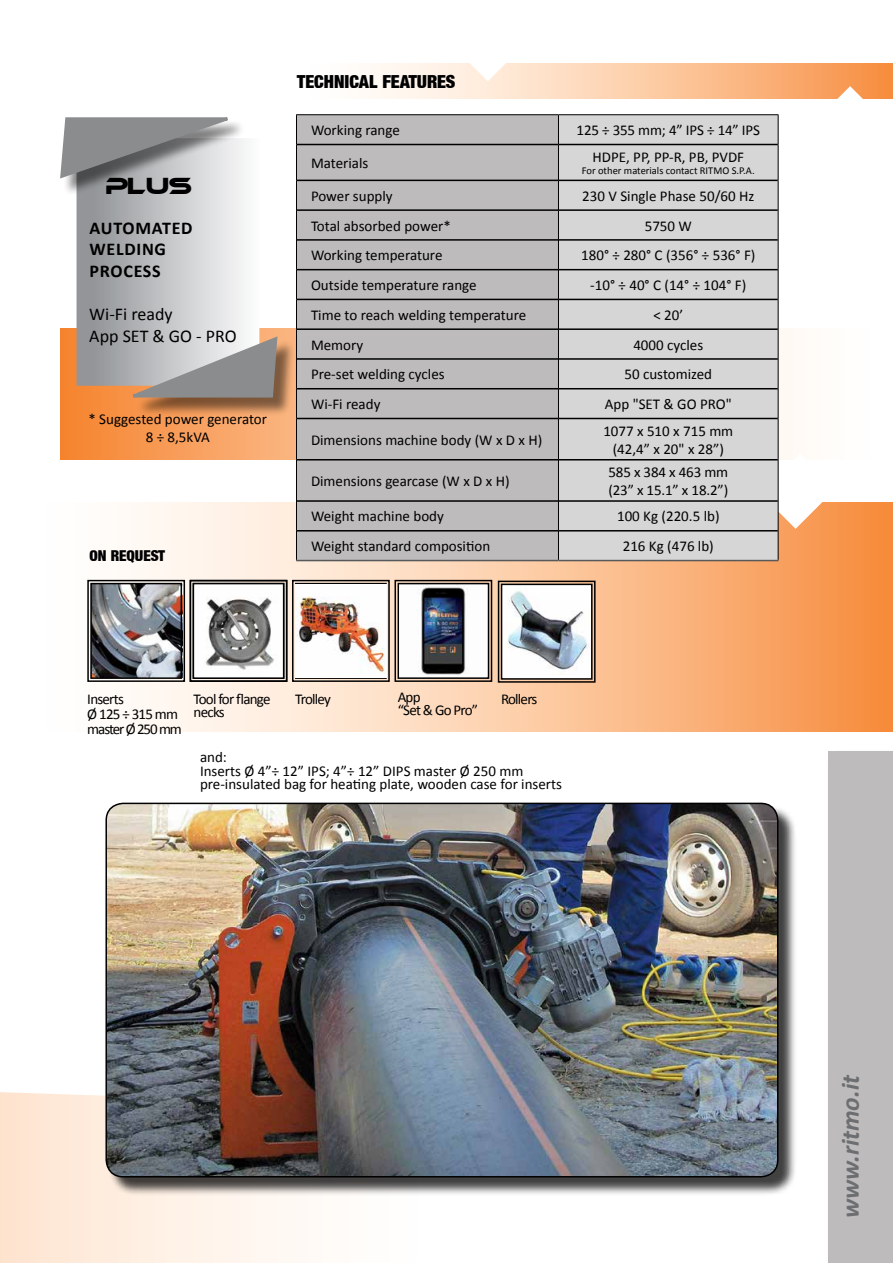
<style>
.page{position:relative;width:893px;height:1263px;background:#fff}
.page>*{position:absolute;margin:0;border:0;box-sizing:border-box;transform-origin:0 0}
.t1{font:italic 700 25.5px "Calibri";color:#6d6e71}
.t2{font:22.5px "Ethnocentric";color:#000}
.t3{font:700 18px/21.6px "Calibri";letter-spacing:.04em;color:#000}
.t4{font:18px/21.6px "Calibri";color:#000}
.t5{font:18px "Basic Sans Heavy SF Bold";color:#000}
.t6{font:15px/18px "Calibri";color:#000}
.t7{font:15px/15px "Calibri";letter-spacing:-.05em;color:#000}
.t8{font:15px "Basic Sans Heavy SF Bold";color:#000}
.t9{font:15px "Calibri";letter-spacing:-.055em;color:#000}
.t10{font:10.5px "Calibri";color:#000}
</style>
<div class="page">
<svg style="left:60px;top:328px;width:729px;height:131px;background:#f8a05f"></svg>
<svg style="left:135px;top:502px;width:758px;height:229px;background:#fbc094"></svg>
<svg style="left:0;top:1092px;width:298px;height:171px;background:#feecde"></svg>
<svg style="left:371px;top:64px;width:522px;height:35px;background:#fccca7"></svg>
<div style="left:826px;top:749px;width:67px;height:514px;background:#000;opacity:.5"></div>
<div style="left:829px;top:751px;width:64px;height:512px;background:#bdbbbb"></div>
<svg style="left:451px;top:63px;width:78px;height:19px"></svg>
<svg style="left:809px;top:85px;width:78px;height:14px"></svg>
<svg style="left:77px;top:196px;width:182px;height:190px;background:#bfc1c3"></svg>
<div style="left:136px;top:340px;width:159px;height:76px;background:#000;opacity:.5"></div>
<svg style="left:129px;top:334px;width:150px;height:66px;background:#aba8a5"></svg>
<div style="left:63px;top:120px;width:183px;height:76px;background:#000;opacity:.5"></div>
<svg style="left:60px;top:117px;width:171px;height:64px;background:#9b9d9e"></svg>
<img style="left:87px;top:579px;width:509px;height:104px">
<div style="left:397px;top:583px;width:92px;height:96px;border:1px solid #000"></div>
<div style="left:108px;top:805px;width:689px;height:391px;background:#000;opacity:.75"></div>
<img style="left:106px;top:803px;width:672px;height:374px">
<div style="left:105px;top:803px;width:673px;height:374px;border:2px solid #000;border-radius:17px"></div>
<div style="left:297px;top:115px;width:261px;height:445px;background:#bdbbbb"></div>
<div style="left:559px;top:115px;width:219px;height:445px;background:#d7d6d6"></div>
<hr style="left:297px;top:144px;width:261px;height:1px;background:#000">
<hr style="left:559px;top:144px;width:219px;height:1px;background:#000">
<hr style="left:297px;top:180px;width:261px;height:1px;background:#000">
<hr style="left:559px;top:180px;width:219px;height:1px;background:#000">
<hr style="left:297px;top:209px;width:261px;height:2px;background:#000">
<hr style="left:559px;top:209px;width:219px;height:2px;background:#000">
<hr style="left:297px;top:239px;width:261px;height:2px;background:#000">
<hr style="left:559px;top:239px;width:219px;height:2px;background:#000">
<hr style="left:297px;top:269px;width:261px;height:1px;background:#000">
<hr style="left:559px;top:269px;width:219px;height:1px;background:#000">
<hr style="left:297px;top:299px;width:261px;height:1px;background:#000">
<hr style="left:559px;top:299px;width:219px;height:1px;background:#000">
<hr style="left:297px;top:328px;width:261px;height:2px;background:#000">
<hr style="left:559px;top:328px;width:219px;height:2px;background:#000">
<hr style="left:297px;top:358px;width:261px;height:2px;background:#000">
<hr style="left:559px;top:358px;width:219px;height:2px;background:#000">
<hr style="left:297px;top:388px;width:261px;height:1px;background:#000">
<hr style="left:559px;top:388px;width:219px;height:1px;background:#000">
<hr style="left:297px;top:418px;width:261px;height:1px;background:#000">
<hr style="left:559px;top:418px;width:219px;height:1px;background:#000">
<hr style="left:296px;top:560px;width:262px;height:1px;background:#58595b">
<hr style="left:558px;top:560px;width:220px;height:1px;background:#58595b">
<hr style="left:297px;top:459px;width:261px;height:1px;background:#000">
<hr style="left:559px;top:459px;width:219px;height:1px;background:#000">
<hr style="left:297px;top:500px;width:261px;height:2px;background:#000">
<hr style="left:559px;top:500px;width:219px;height:2px;background:#000">
<hr style="left:297px;top:530px;width:261px;height:1px;background:#000">
<hr style="left:559px;top:530px;width:219px;height:1px;background:#000">
<hr style="left:296px;top:114px;width:262px;height:1px;background:#000">
<svg style="left:296px;top:115px;width:1px;height:29px"></svg>
<hr style="left:558px;top:114px;width:220px;height:1px;background:#000">
<svg style="left:558px;top:115px;width:1px;height:29px"></svg>
<svg style="left:778px;top:115px;width:1px;height:29px"></svg>
<hr style="left:296px;top:144px;width:1px;height:36px;background:#000">
<hr style="left:558px;top:144px;width:1px;height:36px;background:#000">
<hr style="left:778px;top:144px;width:1px;height:36px;background:#000">
<hr style="left:296px;top:180px;width:1px;height:30px;background:#000">
<hr style="left:558px;top:180px;width:1px;height:30px;background:#000">
<hr style="left:778px;top:180px;width:1px;height:30px;background:#000">
<hr style="left:296px;top:210px;width:1px;height:30px;background:#000">
<hr style="left:558px;top:210px;width:1px;height:30px;background:#000">
<hr style="left:778px;top:210px;width:1px;height:30px;background:#000">
<hr style="left:296px;top:240px;width:1px;height:30px;background:#000">
<hr style="left:558px;top:240px;width:1px;height:30px;background:#000">
<hr style="left:778px;top:240px;width:1px;height:30px;background:#000">
<svg style="left:296px;top:270px;width:1px;height:29px"></svg>
<svg style="left:558px;top:270px;width:1px;height:29px"></svg>
<svg style="left:778px;top:270px;width:1px;height:29px"></svg>
<hr style="left:296px;top:299px;width:1px;height:30px;background:#000">
<hr style="left:558px;top:299px;width:1px;height:30px;background:#000">
<hr style="left:778px;top:299px;width:1px;height:30px;background:#000">
<hr style="left:296px;top:329px;width:1px;height:30px;background:#000">
<hr style="left:558px;top:329px;width:1px;height:30px;background:#000">
<hr style="left:778px;top:329px;width:1px;height:30px;background:#000">
<hr style="left:296px;top:359px;width:1px;height:30px;background:#000">
<hr style="left:558px;top:359px;width:1px;height:30px;background:#000">
<hr style="left:778px;top:359px;width:1px;height:30px;background:#000">
<svg style="left:296px;top:389px;width:1px;height:29px"></svg>
<svg style="left:558px;top:389px;width:1px;height:29px"></svg>
<svg style="left:778px;top:389px;width:1px;height:29px"></svg>
<hr style="left:296px;top:418px;width:1px;height:42px;background:#000">
<hr style="left:558px;top:418px;width:1px;height:42px;background:#000">
<hr style="left:778px;top:418px;width:1px;height:42px;background:#000">
<hr style="left:296px;top:460px;width:1px;height:41px;background:#000">
<hr style="left:558px;top:460px;width:1px;height:41px;background:#000">
<hr style="left:296px;top:501px;width:1px;height:30px;background:#000">
<hr style="left:558px;top:501px;width:1px;height:30px;background:#000">
<svg style="left:296px;top:531px;width:1px;height:29px"></svg>
<svg style="left:558px;top:531px;width:1px;height:29px"></svg>
<svg style="left:759px;top:452px;width:78px;height:108px"></svg>
<h2 class="t2" style="left:106px;top:174px;width:87px">PLUS</h2>
<p class="t3" style="left:90px;top:216px;width:104px">AUTOMATED<br>WELDING<br>PROCESS</p>
<p class="t4" style="left:89px;top:302px;width:149px">Wi-Fi ready<br>App SET &amp; GO - PRO</p>
<p class="t6" style="left:88px;top:409px;width:180px;text-align:center">* Suggested power generator<br>8 ÷ 8,5kVA</p>
<p class="t8" style="left:89px;top:547px;width:77px">ON REQUEST</p>
<p class="t5" style="left:297px;top:72px;width:160px">TECHNICAL FEATURES</p>
<p class="t6" style="left:311px;top:121px;width:90px">Working range</p>
<p class="t6" style="left:576px;top:121px;width:185px">125 ÷ 355 mm; 4” IPS ÷ 14” IPS</p>
<p class="t6" style="left:311px;top:153px;width:59px">Materials</p>
<p class="t6" style="left:592px;top:147px;width:153px">HDPE, PP, PP-R, PB, PVDF</p>
<p class="t10" style="left:582px;top:164px;width:174px">For other materials contact RITMO S.P.A.</p>
<p class="t6" style="left:311px;top:186px;width:83px">Power supply</p>
<p class="t6" style="left:582px;top:186px;width:174px">230 V Single Phase 50/60 Hz</p>
<p class="t6" style="left:311px;top:216px;width:141px">Total absorbed power*</p>
<p class="t6" style="left:645px;top:216px;width:49px">5750 W</p>
<p class="t6" style="left:311px;top:246px;width:133px">Working temperature</p>
<p class="t6" style="left:581px;top:246px;width:176px">180° ÷ 280° C (356° ÷ 536° F)</p>
<p class="t6" style="left:311px;top:275px;width:167px">Outside temperature range</p>
<p class="t6" style="left:590px;top:275px;width:158px">-10° ÷ 40° C (14° ÷ 104° F)</p>
<p class="t6" style="left:311px;top:305px;width:217px">Time to reach welding temperature</p>
<p class="t6" style="left:653px;top:305px;width:31px">&lt; 20’</p>
<p class="t6" style="left:311px;top:335px;width:54px">Memory</p>
<p class="t6" style="left:633px;top:335px;width:71px">4000 cycles</p>
<p class="t6" style="left:311px;top:365px;width:135px">Pre-set welding cycles</p>
<p class="t6" style="left:624px;top:365px;width:89px">50 customized</p>
<p class="t6" style="left:311px;top:394px;width:71px">Wi-Fi ready</p>
<p class="t6" style="left:605px;top:394px;width:128px">App "SET &amp; GO PRO"</p>
<p class="t6" style="left:311px;top:430px;width:233px">Dimensions machine body (W x D x H)</p>
<p class="t6" style="left:603px;top:421px;width:131px;text-align:center">1077 x 510 x 715 mm (42,4” x 20" x 28”)</p>
<p class="t6" style="left:311px;top:471px;width:200px">Dimensions gearcase (W x D x H)</p>
<p class="t6" style="left:608px;top:462px;width:121px">585 x 384 x 463 mm (23” x 15.1” x 18.2”)</p>
<p class="t6" style="left:311px;top:507px;width:134px">Weight machine body</p>
<p class="t6" style="left:617px;top:507px;width:104px">100 Kg (220.5 lb)</p>
<p class="t6" style="left:311px;top:537px;width:181px">Weight standard composition</p>
<p class="t6" style="left:623px;top:537px;width:93px">216 Kg (476 lb)</p>
<p class="t7" style="left:87px;top:690px;width:96px">Inserts<br>Ø 125 ÷ 315 mm master Ø 250 mm</p>
<p class="t7" style="left:194px;top:690px;width:79px">Tool for flange</p>
<p class="t9" style="left:295px;top:689px;width:37px">Trolley</p>
<p class="t6" style="left:194px;top:702px;width:33px">necks</p>
<p class="t7" style="left:398px;top:689px;width:82px;line-height:13.5px">App<br>“Set &amp; Go Pro”</p>
<p class="t7" style="left:501px;top:691px;width:38px">Rollers</p>
<p class="t6" style="left:200px;top:750px;width:364px;line-height:13.5px">and:<br>Inserts Ø 4”÷ 12” IPS; 4”÷ 12” DIPS master Ø 250 mm pre-insulated bag for heating plate, wooden case for inserts</p>
<h1 class="t1" style="left:835px;top:1218px;width:145px;rotate:-90deg">www.ritmo.it</h1>
</div>
